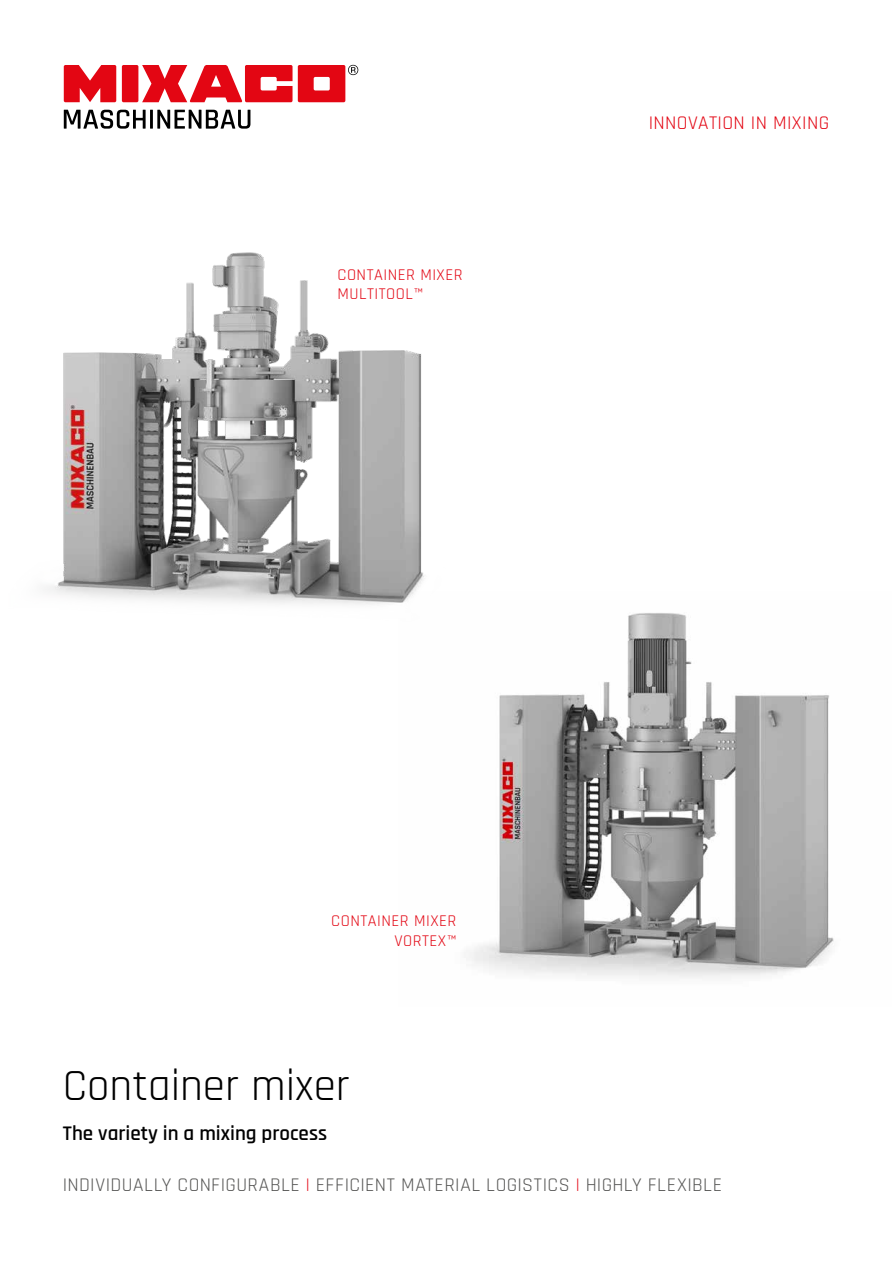
<style>
.page{position:relative;width:893px;height:1263px;background:#fff}
.page>*{position:absolute;margin:0;border:0;box-sizing:border-box;transform-origin:0 0}
.t1{font:45px "Rajdhani";color:#000}
.t2{font:600 21px "Rajdhani";color:#000}
.t3{font:19.5px "Rajdhani";letter-spacing:.02em;color:#575756}
.t4{font:19.5px "Rajdhani";letter-spacing:.02em;color:#e30613}
.t5{font:16.5px/19.5px "Rajdhani";letter-spacing:.03em;color:#e30613}
.s1{color:#e30613}
</style>
<div class="page">
<img style="left:469px;top:613px;width:365px;height:366px">
<img style="left:45px;top:252px;width:379px;height:353px">
<div style="left:122px;top:65px;width:16px;height:37px;background:#e30613;border-radius:2px"></div>
<svg style="left:64px;top:65px;width:52px;height:37px;background:#e72f3a"></svg>
<svg style="left:142px;top:65px;width:216px;height:37px"></svg>
<svg style="left:64px;top:110px;width:82px;height:19px"></svg>
<hr style="left:150px;top:110px;width:3px;height:19px;background:#000">
<svg style="left:157px;top:110px;width:93px;height:19px"></svg>
<p class="t5" style="left:338px;top:265px;width:127px">CONTAINER MIXER<br>MULTITOOL™</p>
<p class="t4" style="left:649px;top:111px;width:182px">INNOVATION IN MIXING</p>
<p class="t5" style="left:331px;top:911px;width:127px;text-align:right">CONTAINER MIXER<br>VORTEX™</p>
<h1 class="t1" style="left:63px;top:1060px;width:289px">Container mixer</h1>
<p class="t2" style="left:63px;top:1120px;width:266px">The variety in a mixing process</p>
<p class="t3" style="left:63px;top:1173px;width:661px">INDIVIDUALLY CONFIGURABLE <span class="s1">|</span> EFFICIENT MATERIAL LOGISTICS <span class="s1">|</span> HIGHLY FLEXIBLE</p>
</div>
